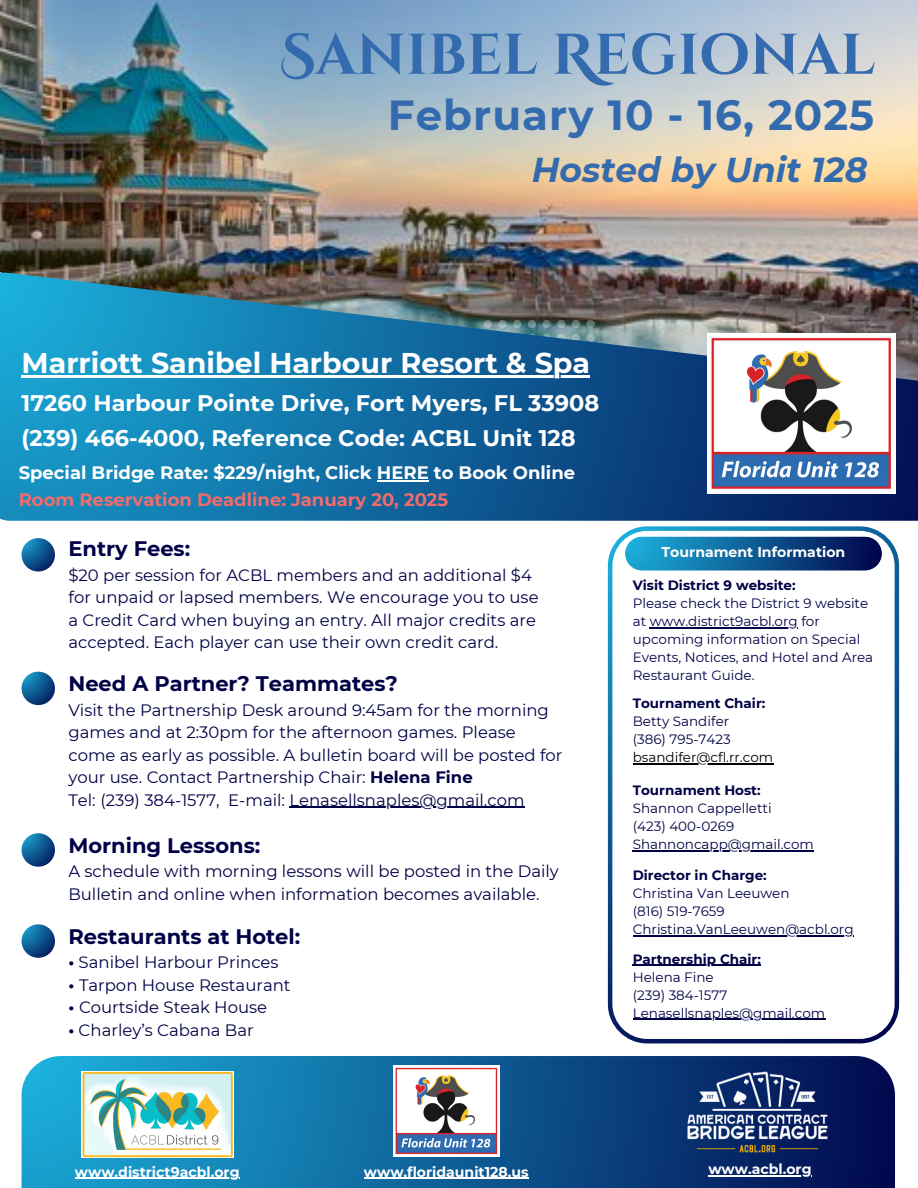
<style>
.page{position:relative;width:918px;height:1188px;background:#fff}
.page>*{position:absolute;margin:0;border:0;box-sizing:border-box;transform-origin:0 0}
.t1{font:700 57.15px "Cinzel Decorative";color:#346bae}
.t2{font:700 42px "Montserrat";letter-spacing:.025em;color:#346bae}
.t3{font:italic 700 34.5px "Montserrat";color:#346bae}
.t4{font:700 28.5px "Montserrat";color:#fff}
.t5{font:700 22.5px/35px "Montserrat";color:#fff}
.t6{font:700 21px "Montserrat";color:#000046}
.t7{font:700 18px/27px "Montserrat";color:#fff}
.t8{font:16.5px/22.5px "Montserrat";color:#000046}
.t9{font:700 14.1px "Montserrat";color:#fff}
.t10{font:13.5px/18px "Montserrat";color:#000046}
.t11{font:700 13.5px "Montserrat";color:#000046}
.t12{font:13.5px "Montserrat";color:#000}
.s1{color:#f16c6c}
.s2{font-weight:700}
</style>
<div class="page">
<div style="left:22px;top:1056px;width:873px;height:132px;background:linear-gradient(to right,#1cafda,#030b4f)"></div>
<img style="left:0;top:0;width:918px;height:273px">
<svg style="left:608px;top:526px;width:291px;height:517px"></svg>
<svg style="left:625px;top:537px;width:257px;height:33px;background:#145f96"></svg>
<svg style="left:22px;top:538px;width:33px;height:34px"></svg>
<svg style="left:0;top:273px;width:918px;height:248px;background:#246c95"></svg>
<img style="left:707px;top:334px;width:188px;height:159px">
<img style="left:687px;top:1056px;width:142px;height:98px">
<img style="left:393px;top:1066px;width:107px;height:91px">
<img style="left:81px;top:1072px;width:152px;height:85px">
<hr style="left:633px;top:935px;width:221px;height:1px;background:#000046">
<hr style="left:75px;top:1178px;width:165px;height:1px;background:#fff">
<hr style="left:289px;top:807px;width:236px;height:1px;background:#000046">
<hr style="left:22px;top:375px;width:568px;height:3px;background:#fff">
<hr style="left:650px;top:627px;width:148px;height:2px;background:#000046">
<hr style="left:364px;top:1178px;width:165px;height:1px;background:#fff">
<hr style="left:633px;top:850px;width:181px;height:1px;background:#000046">
<hr style="left:377px;top:480px;width:52px;height:2px;background:#fff">
<hr style="left:633px;top:965px;width:128px;height:1px;background:#000046">
<hr style="left:633px;top:1019px;width:192px;height:1px;background:#000046">
<hr style="left:708px;top:1175px;width:104px;height:2px;background:#fff">
<hr style="left:633px;top:763px;width:140px;height:1px;background:#000">
<svg style="left:22px;top:672px;width:33px;height:33px"></svg>
<svg style="left:22px;top:833px;width:33px;height:34px"></svg>
<svg style="left:22px;top:924px;width:33px;height:34px"></svg>
<p class="t1" style="left:280px;top:18px;width:597px">Sanibel Regional</p>
<p class="t2" style="left:388px;top:89px;width:488px">February 10 - 16, 2025</p>
<p class="t3" style="left:532px;top:149px;width:337px">Hosted by Unit 128</p>
<p class="t4" style="left:22px;top:346px;width:570px">Marriott Sanibel Harbour Resort &amp; Spa</p>
<p class="t5" style="left:22px;top:385px;width:579px">17260 Harbour Pointe Drive, Fort Myers, FL 33908 (239) 466-4000, Reference Code: ACBL Unit 128</p>
<p class="t7" style="left:19px;top:459px;width:558px">Special Bridge Rate: $229/night, Click HERE to Book Online<br><span class="s1">Room Reservation Deadline: January 20, 2025</span></p>
<p class="t6" style="left:68px;top:536px;width:123px">Entry Fees:</p>
<p class="t8" style="left:68px;top:564px;width:472px">$20 per session for ACBL members and an additional $4 for unpaid or lapsed members. We encourage you to use a Credit Card when buying an entry. All major credits are accepted. Each player can use their own credit card.</p>
<p class="t6" style="left:68px;top:671px;width:331px">Need A Partner? Teammates?</p>
<p class="t8" style="left:68px;top:699px;width:496px">Visit the Partnership Desk around 9:45am for the morning games and at 2:30pm for the afternoon games. Please come as early as possible. A bulletin board will be posted for your use. Contact Partnership Chair: <span class="s2">Helena Fine</span></p>
<p class="t8" style="left:68px;top:789px;width:458px">Tel: (239) 384-1577, E-mail: Lenasellsnaples@gmail.com</p>
<p class="t6" style="left:68px;top:832px;width:193px">Morning Lessons:</p>
<p class="t8" style="left:68px;top:860px;width:492px">A schedule with morning lessons will be posted in the Daily<br>Bulletin and online when information becomes available.</p>
<p class="t6" style="left:68px;top:923px;width:233px">Restaurants at Hotel:</p>
<p class="t8" style="left:68px;top:951px;width:212px"><span class="s2">•</span> Sanibel Harbour Princes</p>
<p class="t8" style="left:68px;top:974px;width:224px"><span class="s2">•</span> Tarpon House Restaurant</p>
<p class="t8" style="left:68px;top:996px;width:200px"><span class="s2">•</span> Courtside Steak House</p>
<p class="t8" style="left:68px;top:1019px;width:187px"><span class="s2">•</span> Charley’s Cabana Bar</p>
<p class="t9" style="left:75px;top:1163px;width:166px">www.district9acbl.org</p>
<p class="t9" style="left:364px;top:1163px;width:166px">www.floridaunit128.us</p>
<p class="t9" style="left:662px;top:544px;width:185px">Tournament Information</p>
<p class="t11" style="left:633px;top:577px;width:164px">Visit District 9 website:</p>
<p class="t10" style="left:633px;top:595px;width:237px">Please check the District 9 website at www.district9acbl.org for</p>
<p class="t10" style="left:633px;top:631px;width:242px">upcoming information on Special<br>Events, Notices, and Hotel and Area<br>Restaurant Guide.</p>
<p class="t11" style="left:633px;top:695px;width:134px">Tournament Chair:</p>
<p class="t10" style="left:633px;top:712px;width:98px">Betty Sandifer</p>
<p class="t10" style="left:633px;top:730px;width:99px">(386) 795-7423</p>
<p class="t12" style="left:633px;top:749px;width:142px">bsandifer@cfl.rr.com</p>
<p class="t11" style="left:633px;top:782px;width:129px">Tournament Host:</p>
<p class="t10" style="left:633px;top:799px;width:140px">Shannon Cappelletti</p>
<p class="t10" style="left:633px;top:817px;width:103px">(423) 400-0269</p>
<p class="t10" style="left:633px;top:835px;width:183px">Shannoncapp@gmail.com</p>
<h5 class="t11" style="left:633px;top:867px;width:135px">Director in Charge:</h5>
<h6 class="t10" style="left:633px;top:884px;width:158px">Christina Van Leeuwen</h6>
<p class="t10" style="left:633px;top:902px;width:94px">(816) 519-7659</p>
<p class="t10" style="left:633px;top:920px;width:222px">Christina.VanLeeuwen@acbl.org</p>
<p class="t11" style="left:633px;top:951px;width:130px">Partnership Chair:</p>
<p class="t10" style="left:633px;top:968px;width:83px">Helena Fine</p>
<p class="t10" style="left:633px;top:986px;width:96px">(239) 384-1577</p>
<p class="t10" style="left:633px;top:1004px;width:194px">Lenasellsnaples@gmail.com</p>
<p class="t9" style="left:708px;top:1161px;width:105px">www.acbl.org</p>
</div>
